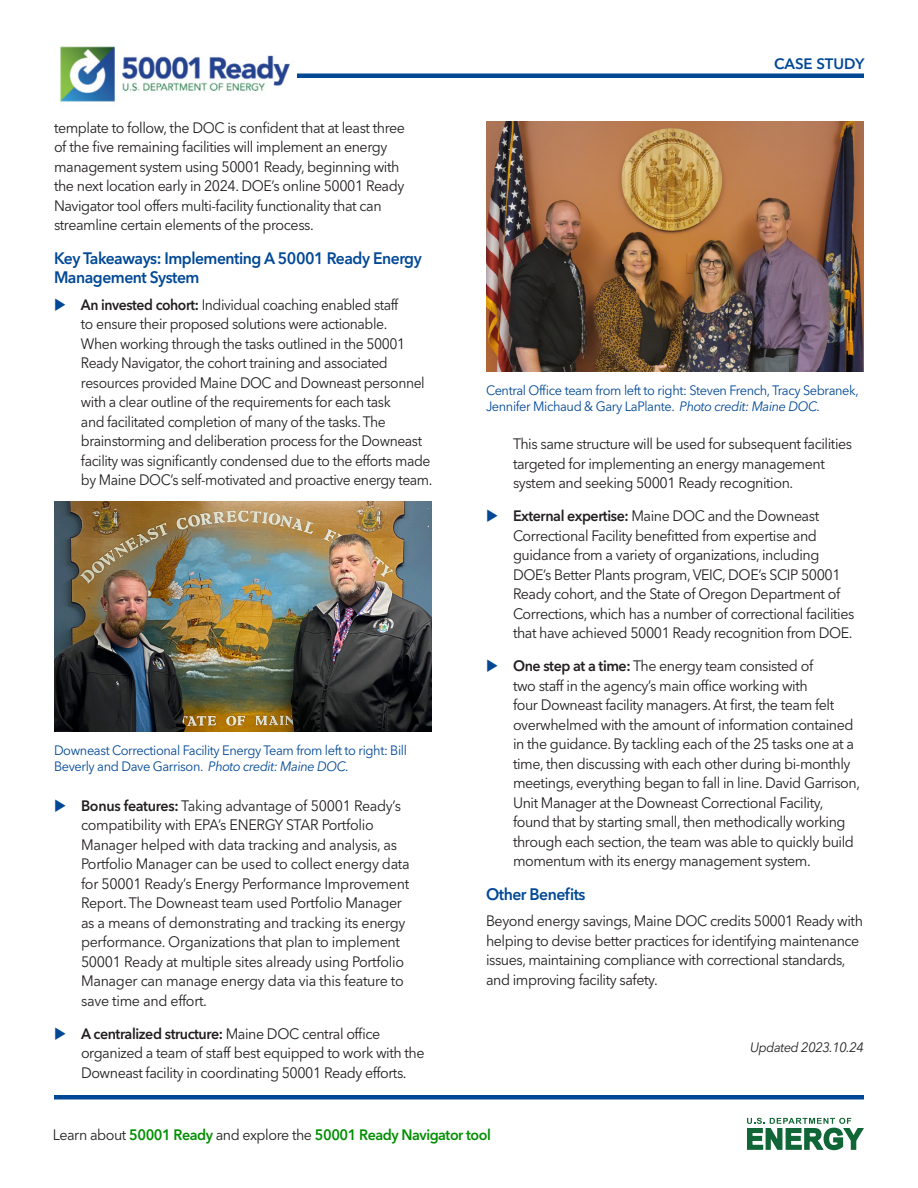
<style>
.page{position:relative;width:918px;height:1188px;background:#fff}
.page>*{position:absolute;margin:0;border:0;box-sizing:border-box;transform-origin:0 0}
.t1{font:600 16.5px/19.8px "Avenir Next LT Pro";letter-spacing:-.03em;color:#004896;scale:.95 1}
.t2{font:15px/19.5px "Avenir Next LT Pro";letter-spacing:-.03em;color:#231f20;scale:.95 1}
.t3{font:15px/19.5px "Avenir Next LT Pro";letter-spacing:-.03em;color:#231f20;scale:.93 1}
.t4{font:600 15px "Avenir Next LT Pro";letter-spacing:-.03em;color:#008f00;scale:.95 1}
.t5{font:600 15px "Avenir Next LT Pro";color:#004896}
.t6{font:13.5px/16.2px "Avenir Next LT Pro";letter-spacing:-.03em;color:#004896;scale:.95 1}
.t7{font:italic 13.5px "Avenir Next LT Pro";letter-spacing:-.03em;color:#231f20;scale:.95 1}
.s1{font-weight:600}
.s2{font-style:italic}
.s3{font-weight:400;color:#231f20}
</style>
<div class="page">
<div style="left:54px;top:73px;width:810px;height:5px;background:#004896"></div>
<img style="left:54px;top:46px;width:243px;height:56px">
<svg style="left:747px;top:1118px;width:117px;height:32px"></svg>
<div style="left:54px;top:1095px;width:810px;height:5px;background:#004896"></div>
<img style="left:54px;top:502px;width:378px;height:229px">
<img style="left:486px;top:122px;width:378px;height:249px">
<p class="t2" style="left:54px;top:118px;width:371px">template to follow, the DOC is confident that at least three of the five remaining facilities will implement an energy management system using 50001 Ready, beginning with the next location early in 2024. DOE’s online 50001 Ready Navigator tool offers multi-facility functionality that can streamline certain elements of the process.</p>
<p class="t1" style="left:54px;top:248px;width:389px">Key Takeaways: Implementing A 50001 Ready Energy<br>Management System</p>
<p class="t3" style="left:81px;top:295px;width:379px"><span class="s1">An invested cohort:</span> Individual coaching enabled staff<br>to ensure their proposed solutions were actionable.<br>When working through the tasks outlined in the 50001<br>Ready Navigator, the cohort training and associated resources provided Maine DOC and Downeast personnel with a clear outline of the requirements for each task<br>and facilitated completion of many of the tasks. The brainstorming and deliberation process for the Downeast facility was significantly condensed due to the efforts made by Maine DOC’s self-motivated and proactive energy team.</p>
<p class="t6" style="left:54px;top:742px;width:373px">Downeast Correctional Facility Energy Team from left to right: Bill<br>Beverly and Dave Garrison. <span class="s2">Photo credit: Maine DOC.</span></p>
<p class="t2" style="left:81px;top:796px;width:348px"><span class="s1">Bonus features:</span> Taking advantage of 50001 Ready’s compatibility with EPA’s ENERGY STAR Portfolio Manager helped with data tracking and analysis, as Portfolio Manager can be used to collect energy data for 50001 Ready’s Energy Performance Improvement Report. The Downeast team used Portfolio Manager as a means of demonstrating and tracking its energy performance. Organizations that plan to implement 50001 Ready at multiple sites already using Portfolio Manager can manage energy data via this feature to save time and effort.</p>
<p class="t2" style="left:81px;top:1024px;width:363px"><span class="s1">A centralized structure:</span> Maine DOC central office organized a team of staff best equipped to work with the<br>Downeast facility in coordinating 50001 Ready efforts.</p>
<p class="t5" style="left:774px;top:55px;width:92px">CASE STUDY</p>
<p class="t6" style="left:486px;top:382px;width:394px">Central Office team from left to right: Steven French, Tracy Sebranek,<br>Jennifer Michaud &amp; Gary LaPlante. <span class="s2">Photo credit: Maine DOC.</span></p>
<p class="t2" style="left:513px;top:434px;width:359px">This same structure will be used for subsequent facilities targeted for implementing an energy management system and seeking 50001 Ready recognition.</p>
<p class="t2" style="left:513px;top:506px;width:361px"><span class="s1">External expertise:</span> Maine DOC and the Downeast Correctional Facility benefitted from expertise and guidance from a variety of organizations, including DOE’s Better Plants program, VEIC, DOE’s SCIP 50001<br>Ready cohort, and the State of Oregon Department of Corrections, which has a number of correctional facilities that have achieved 50001 Ready recognition from DOE.</p>
<p class="t2" style="left:513px;top:656px;width:367px"><span class="s1">One step at a time:</span> The energy team consisted of<br>two staff in the agency’s main office working with<br>four Downeast facility managers. At first, the team felt overwhelmed with the amount of information contained in the guidance. By tackling each of the 25 tasks one at a time, then discussing with each other during bi-monthly meetings, everything began to fall in line. David Garrison, Unit Manager at the Downeast Correctional Facility, found that by starting small, then methodically working through each section, the team was able to quickly build momentum with its energy management system.</p>
<p class="t1" style="left:486px;top:884px;width:106px">Other Benefits</p>
<p class="t2" style="left:486px;top:911px;width:398px">Beyond energy savings, Maine DOC credits 50001 Ready with helping to devise better practices for identifying maintenance issues, maintaining compliance with correctional standards, and improving facility safety.</p>
<p class="t7" style="left:750px;top:1039px;width:121px">Updated 2023.10.24</p>
<p class="t4" style="left:53px;top:1125px;width:463px"><span class="s3">Learn about</span> 50001 Ready <span class="s3">and explore the</span> 50001 Ready Navigator tool</p>
</div>
